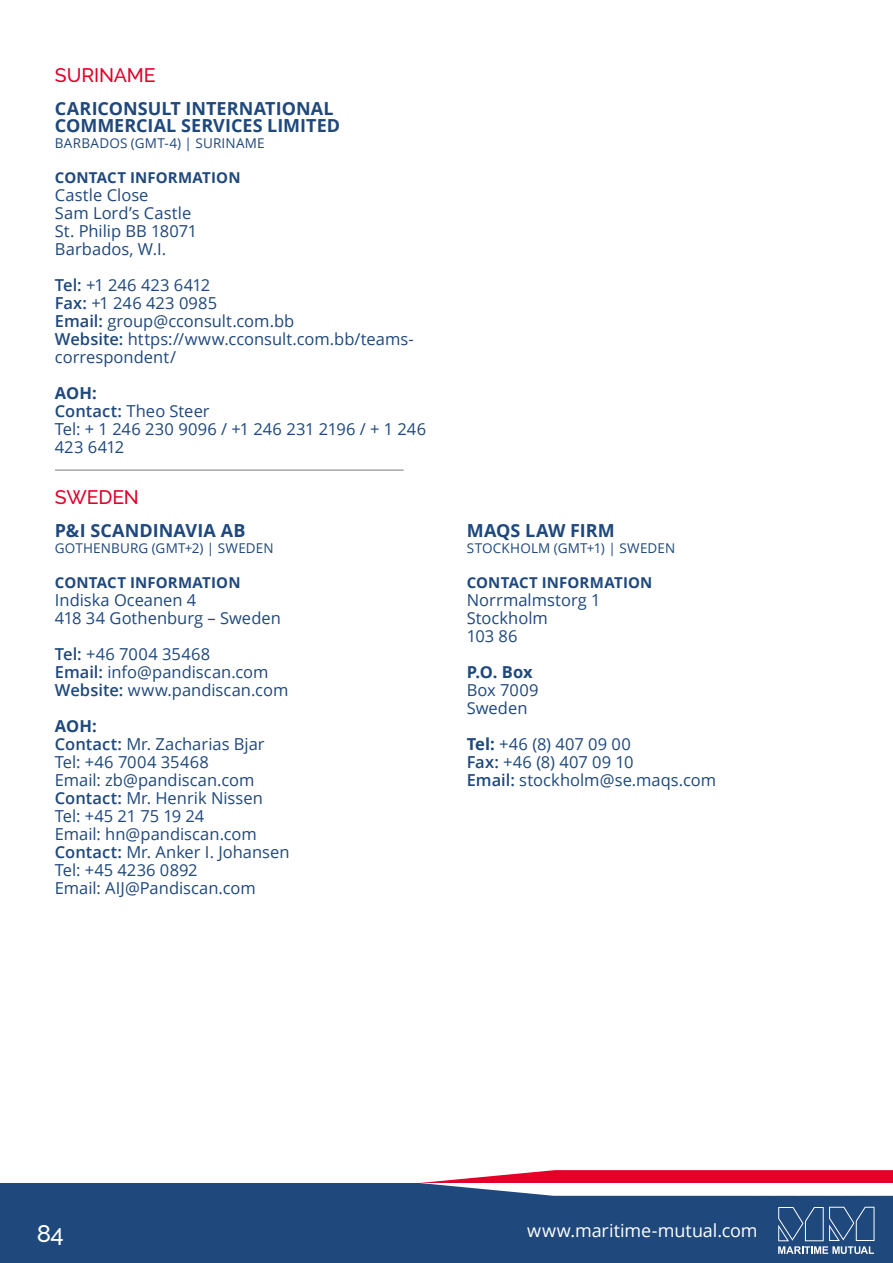
<style>
.page{position:relative;width:893px;height:1263px;background:#fff}
.page>*{position:absolute;margin:0;border:0;box-sizing:border-box;transform-origin:0 0}
.t1{font:500 24px "Raleway";color:#fff}
.body-copy{font:500 19.5px "Raleway";letter-spacing:-.01em;color:#e20029}
.body-copy-2{font:700 18px/16.5px "Open Sans";letter-spacing:.005em;color:#1f487c}
.t2{font:18px "Open Sans";letter-spacing:-.005em;color:#fff}
.body-copy-3{font:16.5px/18px "Open Sans";color:#1f487c}
.body-copy-4{font:16.5px "Open Sans";letter-spacing:.025em;color:#1f487c}
.body-copy-5{font:16.5px "Open Sans";letter-spacing:.02em;color:#1f487c}
.body-copy-6{font:700 16.5px "Open Sans";letter-spacing:-.005em;color:#1f487c}
.body-copy-7{font:700 15px "Open Sans";letter-spacing:.01em;color:#1f487c}
.body-copy-8{font:13.5px "Open Sans";letter-spacing:.015em;color:#1f487c}
.s1{font-weight:600}
.s2{font-weight:700}
</style>
<div class="page">
<div style="left:0;top:1183px;width:893px;height:80px;background:#1f487c"></div>
<svg style="left:778px;top:1207px;width:96px;height:47px"></svg>
<svg style="left:420px;top:1170px;width:473px;height:26px"></svg>
<hr style="left:55px;top:470px;width:349px;height:1px;background:#787a7d">
<p class="body-copy" style="left:55px;top:64px;width:102px">SURINAME</p>
<p class="body-copy-2" style="left:55px;top:100px;width:287px">CARICONSULT INTERNATIONAL<br>COMMERCIAL SERVICES LIMITED</p>
<p class="body-copy-8" style="left:55px;top:134px;width:211px">BARBADOS (GMT-4) | SURINAME</p>
<p class="body-copy-7" style="left:55px;top:167px;width:187px">CONTACT INFORMATION</p>
<p class="body-copy-3" style="left:55px;top:185px;width:95px">Castle Close</p>
<p class="body-copy-3" style="left:55px;top:203px;width:138px">Sam Lord’s Castle</p>
<p class="body-copy-3" style="left:55px;top:221px;width:144px">St. Philip BB 18071</p>
<p class="body-copy-3" style="left:55px;top:239px;width:113px">Barbados, W.I.</p>
<p class="body-copy-3" style="left:55px;top:275px;width:157px"><span class="s1">Tel:</span> +1 246 423 6412</p>
<p class="body-copy-3" style="left:55px;top:293px;width:164px"><span class="s1">Fax:</span> +1 246 423 0985</p>
<p class="body-copy-3" style="left:55px;top:311px;width:241px"><span class="s1">Email:</span> group@cconsult.com.bb</p>
<p class="body-copy-3" style="left:55px;top:329px;width:360px"><span class="s1">Website:</span> https://www.cconsult.com.bb/teams&shy;correspondent/</p>
<p class="body-copy-6" style="left:55px;top:381px;width:43px">AOH:</p>
<p class="body-copy-3" style="left:55px;top:401px;width:156px"><span class="s1">Contact:</span> Theo Steer</p>
<p class="body-copy-3" style="left:55px;top:419px;width:373px">Tel: + 1 246 230 9096 / +1 246 231 2196 / + 1 246<br>423 6412</p>
<p class="body-copy" style="left:55px;top:486px;width:85px">SWEDEN</p>
<p class="body-copy-2" style="left:55px;top:521px;width:192px">P&amp;I SCANDINAVIA AB</p>
<p class="body-copy-8" style="left:55px;top:539px;width:220px">GOTHENBURG (GMT+2) | SWEDEN</p>
<p class="body-copy-7" style="left:55px;top:572px;width:187px">CONTACT INFORMATION</p>
<p class="body-copy-3" style="left:55px;top:590px;width:143px">Indiska Oceanen 4</p>
<p class="body-copy-3" style="left:55px;top:608px;width:227px">418 34 Gothenburg – Sweden</p>
<p class="body-copy-4" style="left:55px;top:642px;width:157px"><span class="s1">Tel:</span> +46 7004 35468</p>
<p class="body-copy-3" style="left:55px;top:662px;width:215px"><span class="s1">Email:</span> info@pandiscan.com</p>
<p class="body-copy-3" style="left:55px;top:680px;width:235px"><span class="s1">Website:</span> www.pandiscan.com</p>
<p class="body-copy-6" style="left:55px;top:714px;width:43px">AOH:</p>
<p class="body-copy-3" style="left:55px;top:734px;width:211px"><span class="s1">Contact:</span> Mr. Zacharias Bjar</p>
<p class="body-copy-5" style="left:55px;top:750px;width:156px">Tel: +46 7004 35468</p>
<p class="body-copy-3" style="left:55px;top:770px;width:201px">Email: zb@pandiscan.com</p>
<p class="body-copy-3" style="left:55px;top:788px;width:210px"><span class="s1">Contact:</span> Mr. Henrik Nissen</p>
<p class="body-copy-3" style="left:55px;top:806px;width:151px">Tel: +45 21 75 19 24</p>
<p class="body-copy-3" style="left:55px;top:824px;width:203px">Email: hn@pandiscan.com</p>
<p class="body-copy-3" style="left:55px;top:842px;width:236px"><span class="s1">Contact:</span> Mr. Anker I. Johansen</p>
<p class="body-copy-3" style="left:55px;top:860px;width:144px">Tel: +45 4236 0892</p>
<p class="body-copy-3" style="left:55px;top:878px;width:202px">Email: AIJ@Pandiscan.com</p>
<p class="body-copy-2" style="left:467px;top:521px;width:150px">MAQS LAW FIRM</p>
<p class="body-copy-8" style="left:467px;top:539px;width:210px">STOCKHOLM (GMT+1) | SWEDEN</p>
<p class="body-copy-7" style="left:467px;top:572px;width:187px">CONTACT INFORMATION</p>
<p class="body-copy-3" style="left:467px;top:590px;width:135px">Norrmalmstorg 1</p>
<p class="body-copy-3" style="left:467px;top:608px;width:83px">Stockholm</p>
<p class="body-copy-3" style="left:467px;top:626px;width:52px">103 86</p>
<p class="body-copy-6" style="left:467px;top:660px;width:67px">P.O. Box</p>
<p class="body-copy-3" style="left:467px;top:680px;width:73px">Box 7009</p>
<p class="body-copy-3" style="left:467px;top:698px;width:62px">Sweden</p>
<p class="body-copy-3" style="left:467px;top:734px;width:166px"><span class="s2">Tel:</span> +46 (8) 407 09 00</p>
<p class="body-copy-3" style="left:467px;top:752px;width:168px"><span class="s1">Fax:</span> +46 (8) 407 09 10</p>
<p class="body-copy-3" style="left:467px;top:770px;width:251px"><span class="s1">Email:</span> stockholm@se.maqs.com</p>
<h1 class="t1" style="left:37px;top:1220px;width:28px">84</h1>
<p class="t2" style="left:527px;top:1218px;width:232px">www.maritime-mutual.com</p>
</div>
